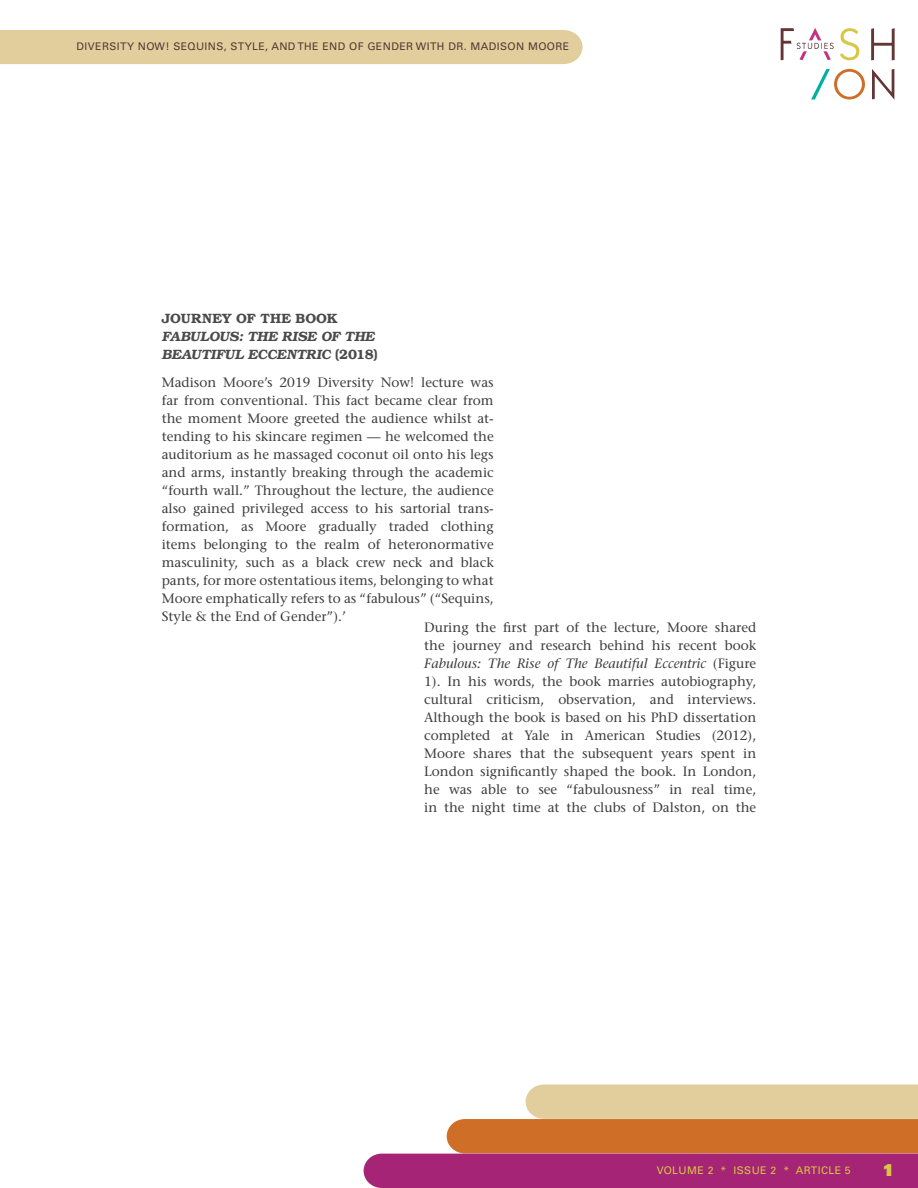
<style>
.page{position:relative;width:918px;height:1188px;background:#fff}
.page>*{position:absolute;margin:0;border:0;box-sizing:border-box;transform-origin:0 0}
.t1{font:16.5px "Univers LT Std X Black";color:#d8c742}
.t2{font:13.5px/18px "Stone Serif";color:#3c3c3c;text-align:justify}
.t3{font:italic 600 13.5px/18px "Bookman Std";letter-spacing:.005em;color:#4a4a4a}
.t4{font:10.5px "Univers LT Std";letter-spacing:.04em;color:#553735}
.t5{font:10.5px "Univers LT Std";letter-spacing:.04em;color:#d8c742}
.s1{font-style:normal}
.s2{font-style:italic}
</style>
<div class="page">
<svg style="left:364px;top:1085px;width:554px;height:103px"></svg>
<div style="left:0;top:30px;width:583px;height:34px;background:#e1ce9c"></div>
<svg style="left:871px;top:28px;width:24px;height:32px"></svg>
<svg style="left:872px;top:69px;width:23px;height:31px"></svg>
<svg style="left:840px;top:28px;width:20px;height:32px"></svg>
<svg style="left:811px;top:69px;width:54px;height:31px"></svg>
<svg style="left:781px;top:28px;width:53px;height:32px"></svg>
<p class="t4" style="left:76px;top:40px;width:494px">DIVERSITY NOW! SEQUINS, STYLE, AND THE END OF GENDER WITH DR. MADISON MOORE</p>
<p class="t3" style="left:162px;top:309px;width:218px"><span class="s1">JOURNEY OF THE BOOK<br></span>FABULOUS: THE RISE OF THE<br>BEAUTIFUL ECCENTRIC <span class="s1">(2018)</span></p>
<p class="t2" style="left:162px;top:374px;width:334px">Madison Moore’s 2019 Diversity Now! lecture was far from conventional. This fact became clear from the moment Moore greeted the audience whilst at&shy;tending to his skincare regimen — he welcomed the auditorium as he massaged coconut oil onto his legs and arms, instantly breaking through the academic “fourth wall.” Throughout the lecture, the audience also gained privileged access to his sartorial trans&shy;formation, as Moore gradually traded clothing items belonging to the realm of heteronormative masculinity, such as a black crew neck and black pants, for more ostentatious items, belonging to what Moore emphatically refers to as “fabulous” (“Sequins, Style &amp; the End of Gender”).’</p>
<p class="t2" style="left:424px;top:618px;width:334px">During the first part of the lecture, Moore shared the journey and research behind his recent book <span class="s2">Fabulous: The Rise of The Beautiful Eccentric</span> (Figure 1). In his words, the book marries autobiography, cultural criticism, observation, and interviews.<br>Although the book is based on his PhD dissertation completed at Yale in American Studies (2012), Moore shares that the subsequent years spent in London significantly shaped the book. In London, he was able to see “fabulousness” in real time, in the night time at the clubs of Dalston, on the</p>
<p class="t5" style="left:657px;top:1164px;width:196px">VOLUME 2 * ISSUE 2 * ARTICLE 5</p>
<p class="t1" style="left:883px;top:1159px;width:13px">1</p>
</div>
